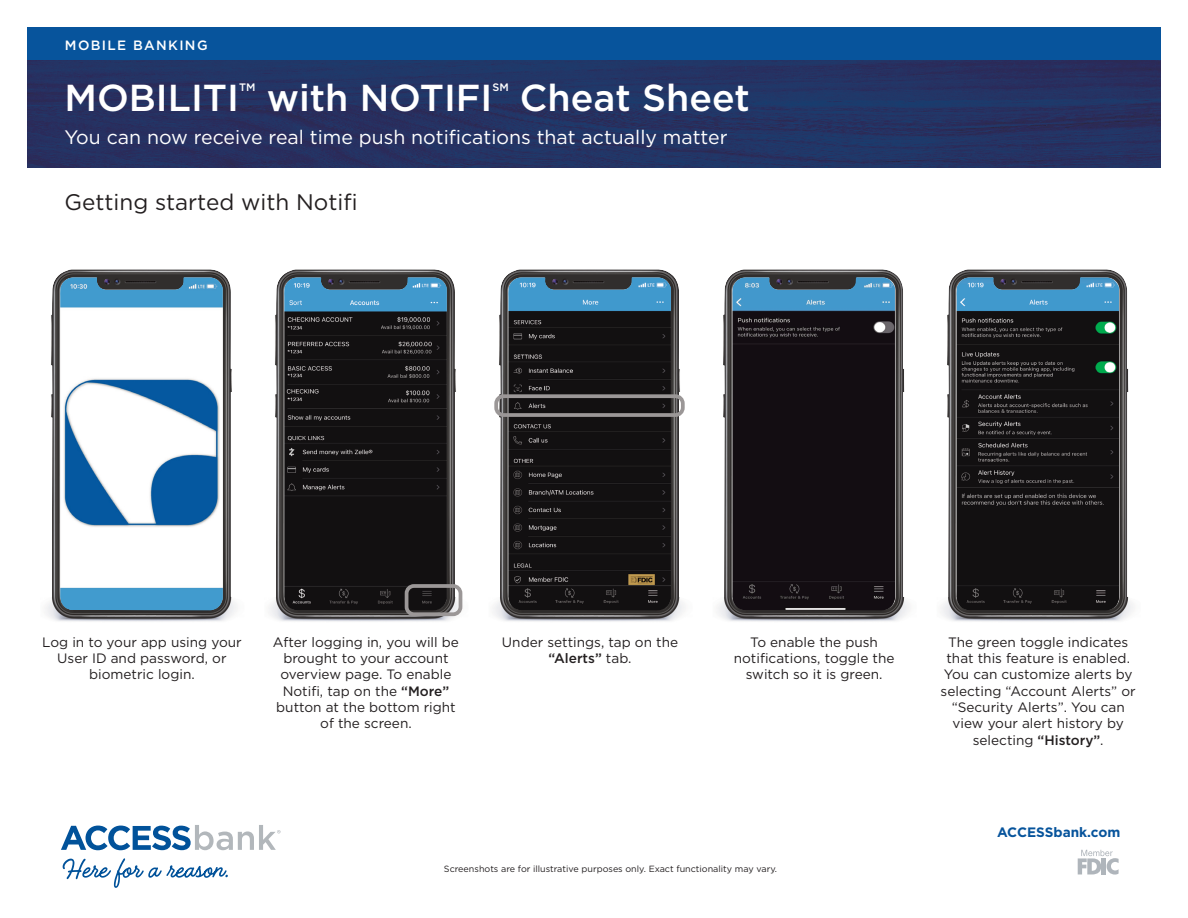
<style>
.page{position:relative;width:1188px;height:918px;background:#fff}
.page>*{position:absolute;margin:0;border:0;box-sizing:border-box;transform-origin:0 0}
.t1{font:500 37.5px "Gotham";color:#fff}
.t2{font:22.5px "Gotham";color:#231f20}
.t3{font:19.5px "Gotham";color:#fff}
.t4{font:13.65px/16.4px "Gotham";color:#231f20;text-align:center}
.t5{font:700 13.65px "Gotham";color:#07549c}
.t6{font:500 13.65px "Gotham";color:#231f20}
.t7{font:500 13.5px "Gotham";letter-spacing:.1em;color:#fff}
.t8{font:500 10.8px "Gotham";color:#fff}
.t9{font:9px "Gotham";color:#231f20}
.s1{font-weight:500}
.s2{font-weight:400}
</style>
<div class="page">
<img style="left:27px;top:59px;width:1134px;height:108px">
<img style="left:45px;top:269px;width:192px;height:353px">
<img style="left:269px;top:269px;width:194px;height:353px">
<img style="left:493px;top:269px;width:192px;height:353px">
<svg style="left:494px;top:394px;width:191px;height:23px;background:#4c494a"></svg>
<img style="left:717px;top:269px;width:192px;height:353px">
<img style="left:941px;top:269px;width:192px;height:353px">
<div style="left:27px;top:27px;width:1134px;height:32px;background:#07549c"></div>
<svg style="left:1078px;top:850px;width:41px;height:25px"></svg>
<hr style="left:1102px;top:858px;width:4px;height:16px;background:#afb5bb">
<svg style="left:61px;top:825px;width:220px;height:25px"></svg>
<svg style="left:63px;top:858px;width:165px;height:30px"></svg>
<svg style="left:405px;top:584px;width:57px;height:32px;background:#555253"></svg>
<p class="t7" style="left:65px;top:38px;width:144px">MOBILE BANKING</p>
<p class="t1" style="left:64px;top:76px;width:176px">MOBILITI</p>
<p class="t8" style="left:239px;top:81px;width:18px">TM</p>
<p class="t1" style="left:267px;top:76px;width:227px">with NOTIFI</p>
<p class="t8" style="left:492px;top:81px;width:18px">SM</p>
<p class="t1" style="left:520px;top:76px;width:232px">Cheat Sheet</p>
<p class="t3" style="left:64px;top:128px;width:665px">You can now receive real time push notifications that actually matter</p>
<p class="t2" style="left:64px;top:191px;width:295px">Getting started with Notifi</p>
<p class="t4" style="left:42px;top:635px;width:201px">Log in to your app using your</p>
<p class="t4" style="left:57px;top:651px;width:171px">User ID and password, or</p>
<p class="t4" style="left:89px;top:667px;width:107px">biometric login.</p>
<p class="t4" style="left:273px;top:635px;width:188px">After logging in, you will be</p>
<p class="t4" style="left:283px;top:651px;width:167px">brought to your account</p>
<p class="t4" style="left:280px;top:667px;width:173px">overview page. To enable</p>
<p class="t4" style="left:283px;top:684px;width:168px">Notifi, tap on the <span class="s1">“More”</span></p>
<p class="t4" style="left:276px;top:700px;width:181px">button at the bottom right</p>
<p class="t4" style="left:320px;top:716px;width:93px">of the screen.</p>
<p class="t4" style="left:502px;top:635px;width:178px">Under settings, tap on the</p>
<p class="t6" style="left:549px;top:650px;width:85px">“Alerts” <span class="s2">tab.</span></p>
<p class="t4" style="left:734px;top:635px;width:162px">To enable the push notifications, toggle the switch so it is green.</p>
<p class="t4" style="left:948px;top:635px;width:182px">The green toggle indicates</p>
<p class="t4" style="left:946px;top:651px;width:185px">that this feature is enabled.</p>
<p class="t4" style="left:944px;top:667px;width:190px">You can customize alerts by</p>
<p class="t4" style="left:941px;top:684px;width:197px">selecting “Account Alerts” or</p>
<p class="t4" style="left:952px;top:700px;width:175px">“Security Alerts”. You can</p>
<p class="t4" style="left:953px;top:716px;width:173px">view your alert history by</p>
<p class="t4" style="left:973px;top:733px;width:132px">selecting <span class="s1">“History”</span>.</p>
<p class="t5" style="left:997px;top:828px;width:125px">ACCESSbank.com</p>
<p class="t9" style="left:444px;top:864px;width:335px">Screenshots are for illustrative purposes only. Exact functionality may vary.</p>
</div>
